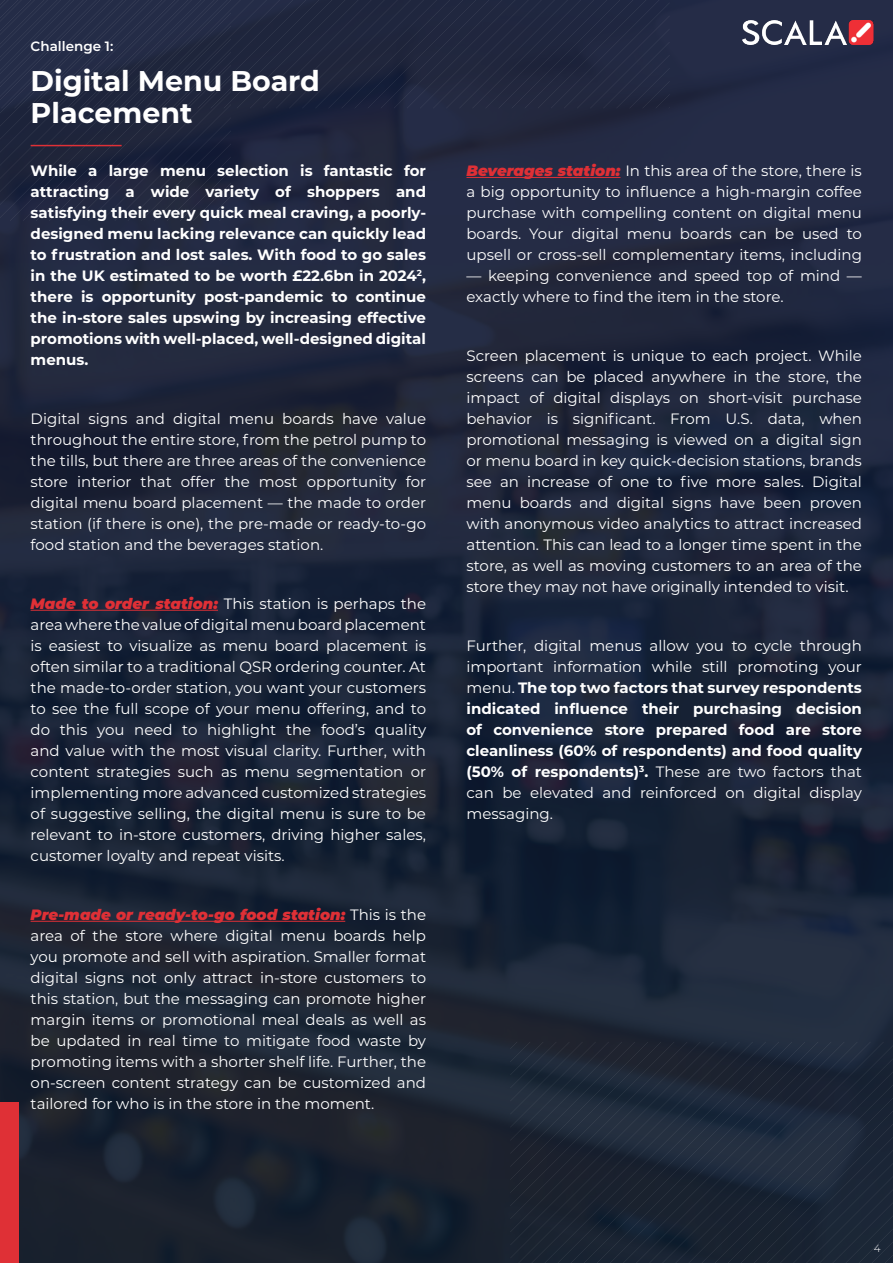
<style>
.page{position:relative;width:893px;height:1263px;background:#fff}
.page>*{position:absolute;margin:0;border:0;box-sizing:border-box;transform-origin:0 0}
.t1{font:700 28.5px/31.5px "Montserrat";color:#fff}
.t2{font:15px/21px "Montserrat";color:#fff;text-align:justify}
.t3{font:700 15px/21px "Montserrat";color:#fff;text-align:justify}
.t4{font:600 13.5px "Montserrat";color:#fff}
.t5{font:300 10.5px "Montserrat";color:#fff}
.s1{font-weight:900;font-style:italic;color:#df3036}
.s2{font-weight:400}
</style>
<div class="page">
<img style="left:0;top:0;width:893px;height:1263px">
<hr style="left:31px;top:610px;width:187px;height:1px;background:#df3036">
<hr style="left:31px;top:921px;width:314px;height:1px;background:#df3036">
<div style="left:0;top:1102px;width:18px;height:161px;background:#df3036"></div>
<svg style="left:510px;top:1042px;width:383px;height:221px;background:#1c2636"></svg>
<svg style="left:0;top:0;width:670px;height:221px;background:#212840"></svg>
<img style="left:742px;top:20px;width:131px;height:25px">
<p class="t4" style="left:31px;top:41px;width:84px">Challenge 1:</p>
<h1 class="t1" style="left:31px;top:66px;width:291px">Digital Menu Board<br>Placement</h1>
<p class="t3" style="left:31px;top:160px;width:397px">While a large menu selection is fantastic for attracting a wide variety of shoppers and satisfying their every quick meal craving, a poorly&shy;designed menu lacking relevance can quickly lead to frustration and lost sales. With food to go sales in the UK estimated to be worth £22.6bn in 2024<sup>2</sup>, there is opportunity post-pandemic to continue the in-store sales upswing by increasing effective promotions with well-placed, well-designed digital menus.</p>
<p class="t2" style="left:31px;top:408px;width:397px">Digital signs and digital menu boards have value throughout the entire store, from the petrol pump to the tills, but there are three areas of the convenience store interior that offer the most opportunity for digital menu board placement — the made to order station (if there is one), the pre-made or ready-to-go food station and the beverages station.</p>
<p class="t2" style="left:31px;top:593px;width:397px"><span class="s1">Made to order station:</span> This station is perhaps the area where the value of digital menu board placement is easiest to visualize as menu board placement is often similar to a traditional QSR ordering counter. At the made-to-order station, you want your customers to see the full scope of your menu offering, and to do this you need to highlight the food’s quality and value with the most visual clarity. Further, with content strategies such as menu segmentation or implementing more advanced customized strategies of suggestive selling, the digital menu is sure to be relevant to in-store customers, driving higher sales, customer loyalty and repeat visits.</p>
<p class="t2" style="left:31px;top:904px;width:397px"><span class="s1">Pre-made or ready-to-go food station:</span> This is the area of the store where digital menu boards help you promote and sell with aspiration. Smaller format digital signs not only attract in-store customers to this station, but the messaging can promote higher margin items or promotional meal deals as well as be updated in real time to mitigate food waste by promoting items with a shorter shelf life. Further, the on-screen content strategy can be customized and tailored for who is in the store in the moment.</p>
<p class="t2" style="left:466px;top:161px;width:397px"><span class="s1">Beverages station:</span> In this area of the store, there is a big opportunity to influence a high-margin coffee purchase with compelling content on digital menu boards. Your digital menu boards can be used to upsell or cross-sell complementary items, including</p>
<p class="t2" style="left:466px;top:266px;width:397px">— keeping convenience and speed top of mind — exactly where to find the item in the store.</p>
<p class="t2" style="left:466px;top:346px;width:397px">Screen placement is unique to each project. While screens can be placed anywhere in the store, the impact of digital displays on short-visit purchase behavior is significant. From U.S. data, when promotional messaging is viewed on a digital sign or menu board in key quick-decision stations, brands see an increase of one to five more sales. Digital menu boards and digital signs have been proven with anonymous video analytics to attract increased attention. This can lead to a longer time spent in the store, as well as moving customers to an area of the store they may not have originally intended to visit.</p>
<p class="t3" style="left:466px;top:636px;width:397px"><span class="s2">Further, digital menus allow you to cycle through important information while still promoting your menu.</span> The top two factors that survey respondents indicated influence their purchasing decision of convenience store prepared food are store cleanliness (60% of respondents) and food quality (50% of respondents)<sup>3</sup>. <span class="s2">These are two factors that can be elevated and reinforced on digital display messaging.</span></p>
<p class="t5" style="left:874px;top:1242px;width:8px">4</p>
</div>
